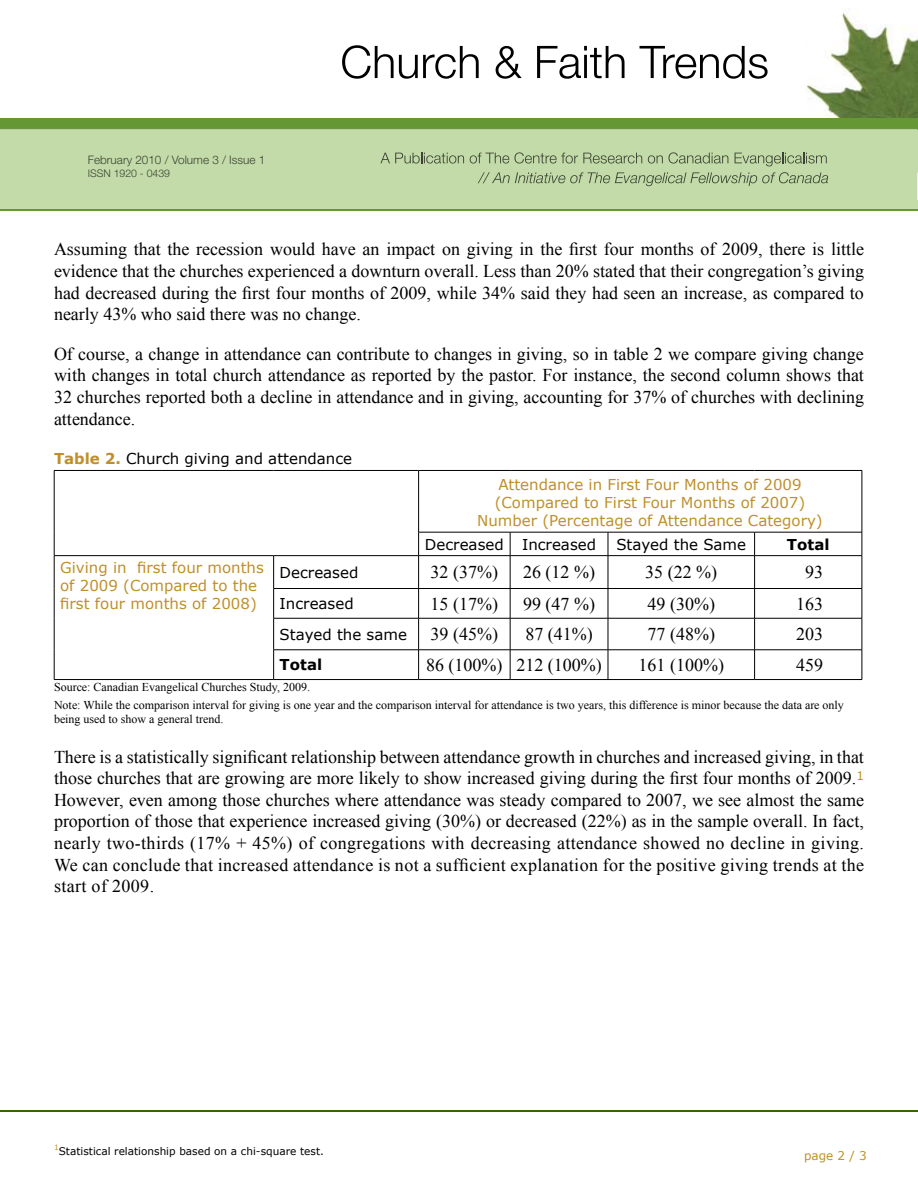
<style>
.page{position:relative;width:918px;height:1188px;background:#fff}
.page>*{position:absolute;margin:0;border:0;box-sizing:border-box;transform-origin:0 0}
.t1{font:18px/21.6px "Times New Roman";color:#000;text-align:justify}
.t2{font:15px/18px "Verdana";color:#bf8f2b;text-align:center}
.t3{font:15px "Verdana";color:#000}
.t4{font:700 15px "Verdana";color:#000}
.t5{font:12px/17.4px "Times New Roman";color:#000}
.t6{font:12px "Verdana";color:#bf8f26}
.t7{font:300 11.7px "Helvetica Neue";color:#3c4333}
.t8{font:10.5px "Verdana";color:#000}
.t9{font:300 10.5px "Helvetica Neue";color:#3c4333}
.s1{font-weight:700;color:#bf8f2b}
</style>
<div class="page">
<img style="left:807px;top:12px;width:111px;height:106px">
<div style="left:0;top:195px;width:918px;height:15px;background:#c3dca8"></div>
<div style="left:0;top:128px;width:917px;height:67px;background:#c2dba9"></div>
<svg style="left:342px;top:45px;width:137px;height:34px"></svg>
<svg style="left:496px;top:46px;width:26px;height:33px"></svg>
<svg style="left:537px;top:46px;width:88px;height:33px"></svg>
<svg style="left:640px;top:46px;width:128px;height:33px"></svg>
<hr style="left:0;top:210px;width:918px;height:1px;background:#6b943e">
<svg style="left:380px;top:153px;width:84px;height:11px"></svg>
<svg style="left:470px;top:152px;width:172px;height:12px;background:#a7bd91"></svg>
<svg style="left:648px;top:152px;width:80px;height:12px"></svg>
<svg style="left:735px;top:153px;width:92px;height:13px"></svg>
<svg style="left:478px;top:172px;width:350px;height:14px;background:#abc194"></svg>
<div style="left:89px;top:155px;width:174px;height:11px;background:#c2dba9"></div>
<img style="left:89px;top:170px;width:81px;height:8px">
<hr style="left:54px;top:470px;width:220px;height:1px;background:#000">
<hr style="left:54px;top:471px;width:1px;height:61px;background:#000">
<hr style="left:274px;top:470px;width:145px;height:1px;background:#000">
<svg style="left:54px;top:532px;width:1px;height:23px"></svg>
<hr style="left:419px;top:470px;width:91px;height:1px;background:#000">
<hr style="left:418px;top:471px;width:1px;height:61px;background:#000">
<hr style="left:510px;top:470px;width:98px;height:1px;background:#000">
<hr style="left:608px;top:470px;width:147px;height:1px;background:#000">
<hr style="left:755px;top:470px;width:107px;height:1px;background:#000">
<hr style="left:862px;top:471px;width:1px;height:61px;background:#000">
<hr style="left:418px;top:532px;width:92px;height:1px;background:#000">
<svg style="left:418px;top:532px;width:1px;height:23px"></svg>
<hr style="left:510px;top:532px;width:98px;height:1px;background:#000">
<svg style="left:510px;top:532px;width:1px;height:23px"></svg>
<hr style="left:608px;top:532px;width:147px;height:1px;background:#000">
<svg style="left:608px;top:532px;width:1px;height:23px"></svg>
<hr style="left:755px;top:532px;width:107px;height:1px;background:#000">
<svg style="left:754px;top:532px;width:1px;height:23px"></svg>
<svg style="left:862px;top:532px;width:1px;height:23px"></svg>
<hr style="left:54px;top:555px;width:220px;height:1px;background:#000">
<hr style="left:54px;top:556px;width:1px;height:33px;background:#000">
<svg style="left:54px;top:589px;width:1px;height:29px"></svg>
<hr style="left:54px;top:618px;width:1px;height:32px;background:#000">
<svg style="left:54px;top:650px;width:1px;height:29px"></svg>
<hr style="left:54px;top:679px;width:220px;height:1px;background:#000">
<hr style="left:274px;top:555px;width:145px;height:1px;background:#000">
<hr style="left:273px;top:556px;width:1px;height:32px;background:#000">
<hr style="left:419px;top:555px;width:91px;height:1px;background:#000">
<hr style="left:418px;top:556px;width:1px;height:32px;background:#000">
<hr style="left:510px;top:555px;width:98px;height:1px;background:#000">
<hr style="left:510px;top:556px;width:1px;height:32px;background:#000">
<hr style="left:608px;top:555px;width:147px;height:1px;background:#000">
<hr style="left:608px;top:556px;width:1px;height:32px;background:#000">
<hr style="left:755px;top:555px;width:107px;height:1px;background:#000">
<hr style="left:754px;top:556px;width:1px;height:32px;background:#000">
<hr style="left:862px;top:556px;width:1px;height:32px;background:#000">
<hr style="left:273px;top:588px;width:146px;height:1px;background:#000">
<svg style="left:273px;top:589px;width:1px;height:29px"></svg>
<hr style="left:419px;top:588px;width:91px;height:1px;background:#000">
<svg style="left:418px;top:589px;width:1px;height:29px"></svg>
<hr style="left:510px;top:588px;width:98px;height:1px;background:#000">
<svg style="left:510px;top:589px;width:1px;height:29px"></svg>
<hr style="left:608px;top:588px;width:147px;height:1px;background:#000">
<svg style="left:608px;top:589px;width:1px;height:29px"></svg>
<hr style="left:755px;top:588px;width:107px;height:1px;background:#000">
<svg style="left:754px;top:589px;width:1px;height:29px"></svg>
<svg style="left:862px;top:589px;width:1px;height:29px"></svg>
<hr style="left:273px;top:618px;width:146px;height:1px;background:#000">
<hr style="left:273px;top:618px;width:1px;height:32px;background:#000">
<hr style="left:419px;top:618px;width:91px;height:1px;background:#000">
<hr style="left:418px;top:618px;width:1px;height:32px;background:#000">
<hr style="left:510px;top:618px;width:98px;height:1px;background:#000">
<hr style="left:510px;top:618px;width:1px;height:32px;background:#000">
<hr style="left:608px;top:618px;width:147px;height:1px;background:#000">
<hr style="left:608px;top:618px;width:1px;height:32px;background:#000">
<hr style="left:755px;top:618px;width:107px;height:1px;background:#000">
<hr style="left:754px;top:618px;width:1px;height:32px;background:#000">
<hr style="left:862px;top:618px;width:1px;height:32px;background:#000">
<hr style="left:273px;top:650px;width:146px;height:1px;background:#000">
<svg style="left:273px;top:650px;width:1px;height:29px"></svg>
<hr style="left:419px;top:650px;width:91px;height:1px;background:#000">
<svg style="left:418px;top:650px;width:1px;height:29px"></svg>
<hr style="left:510px;top:650px;width:98px;height:1px;background:#000">
<svg style="left:510px;top:650px;width:1px;height:29px"></svg>
<hr style="left:608px;top:650px;width:147px;height:1px;background:#000">
<svg style="left:608px;top:650px;width:1px;height:29px"></svg>
<hr style="left:755px;top:650px;width:107px;height:1px;background:#000">
<svg style="left:754px;top:650px;width:1px;height:29px"></svg>
<svg style="left:862px;top:650px;width:1px;height:29px"></svg>
<hr style="left:274px;top:679px;width:145px;height:1px;background:#000">
<hr style="left:419px;top:679px;width:91px;height:1px;background:#000">
<hr style="left:510px;top:679px;width:98px;height:1px;background:#000">
<hr style="left:608px;top:679px;width:147px;height:1px;background:#000">
<hr style="left:755px;top:679px;width:107px;height:1px;background:#000">
<div style="left:0;top:118px;width:918px;height:10px;background:#659734"></div>
<img style="left:917px;top:128px;width:1px;height:67px">
<hr style="left:0;top:209px;width:918px;height:1px;background:#659734">
<hr style="left:0;top:1110px;width:918px;height:2px;background:#346700">
<p class="t7" style="left:88px;top:153px;width:179px">February 2010 / Volume 3 / Issue 1</p>
<p class="t9" style="left:88px;top:167px;width:84px">ISSN 1920 - 0439</p>
<p class="t1" style="left:54px;top:238px;width:812px">Assuming that the recession would have an impact on giving in the first four months of 2009, there is little evidence that the churches experienced a downturn overall. Less than 20% stated that their congregation’s giving had decreased during the first four months of 2009, while 34% said they had seen an increase, as compared to nearly 43% who said there was no change.</p>
<p class="t1" style="left:54px;top:343px;width:812px">Of course, a change in attendance can contribute to changes in giving, so in table 2 we compare giving change with changes in total church attendance as reported by the pastor. For instance, the second column shows that 32 churches reported both a decline in attendance and in giving, accounting for 37% of churches with declining attendance.</p>
<p class="t3" style="left:54px;top:449px;width:300px"><span class="s1">Table 2.</span> Church giving and attendance</p>
<p class="t2" style="left:477px;top:475px;width:347px">Attendance in First Four Months of 2009 (Compared to First Four Months of 2007)<br>Number (Percentage of Attendance Category)</p>
<p class="t3" style="left:425px;top:535px;width:173px">Decreased Increased</p>
<p class="t3" style="left:616px;top:535px;width:131px">Stayed the Same</p>
<p class="t4" style="left:787px;top:535px;width:44px">Total</p>
<p class="t2" style="left:60px;top:558px;width:205px;text-align:left">Giving in first four months of 2009 (Compared to the first four months of 2008)</p>
<p class="t3" style="left:280px;top:563px;width:80px">Decreased</p>
<p class="t1" style="left:431px;top:561px;width:69px">32 (37%)</p>
<p class="t1" style="left:523px;top:561px;width:73px">26 (12 %)</p>
<p class="t1" style="left:645px;top:561px;width:73px">35 (22 %)</p>
<p class="t1" style="left:805px;top:561px;width:19px">93</p>
<p class="t3" style="left:280px;top:594px;width:76px">Increased</p>
<p class="t1" style="left:431px;top:593px;width:69px">15 (17%)</p>
<p class="t1" style="left:523px;top:593px;width:73px">99 (47 %)</p>
<p class="t1" style="left:648px;top:593px;width:69px">49 (30%)</p>
<p class="t1" style="left:796px;top:593px;width:28px">163</p>
<p class="t3" style="left:280px;top:625px;width:129px">Stayed the same</p>
<p class="t1" style="left:431px;top:623px;width:69px">39 (45%)</p>
<p class="t1" style="left:525px;top:623px;width:69px">87 (41%)</p>
<p class="t1" style="left:648px;top:623px;width:69px">77 (48%)</p>
<p class="t1" style="left:796px;top:623px;width:28px">203</p>
<p class="t4" style="left:280px;top:655px;width:44px">Total</p>
<p class="t1" style="left:426px;top:654px;width:177px">86 (100%) 212 (100%)</p>
<p class="t1" style="left:639px;top:654px;width:87px">161 (100%)</p>
<p class="t1" style="left:796px;top:654px;width:28px">459</p>
<p class="t5" style="left:54px;top:678px;width:791px">Source: Canadian Evangelical Churches Study, 2009.<br>Note: While the comparison interval for giving is one year and the comparison interval for attendance is two years, this difference is minor because the data are only</p>
<p class="t5" style="left:54px;top:710px;width:171px">being used to show a general trend.</p>
<p class="t1" style="left:54px;top:745px;width:812px">There is a statistically significant relationship between attendance growth in churches and increased giving, in that those churches that are growing are more likely to show increased giving during the first four months of 2009.<sup>1<br></sup>However, even among those churches where attendance was steady compared to 2007, we see almost the same proportion of those that experience increased giving (30%) or decreased (22%) as in the sample overall. In fact, nearly two-thirds (17% + 45%) of congregations with decreasing attendance showed no decline in giving.<br>We can conclude that increased attendance is not a sufficient explanation for the positive giving trends at the start of 2009.</p>
<p class="t8" style="left:54px;top:1144px;width:271px"><sup>1</sup>Statistical relationship based on a chi-square test.</p>
<p class="t6" style="left:804px;top:1148px;width:64px">page 2 / 3</p>
</div>
